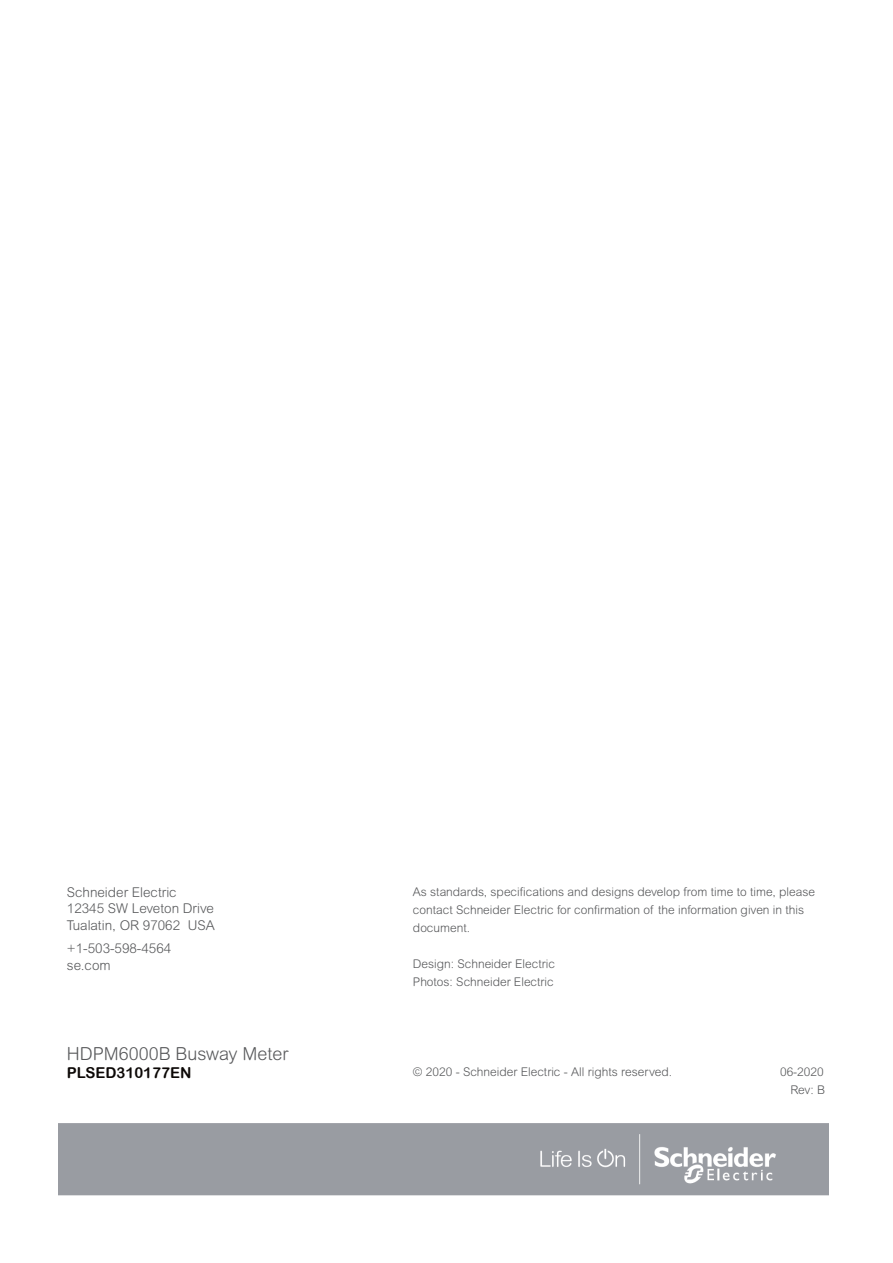
<style>
.page{position:relative;width:893px;height:1263px;background:#fff}
.page>*{position:absolute;margin:0;border:0;box-sizing:border-box;transform-origin:0 0}
.t1{font:300 18px "Arial Rounded MT Std";color:#57585a}
.t2{font:15px "Arial Rounded MT Bold";color:#0c0806}
.t3{font:300 13.5px/16.5px "Arial Rounded MT Std";color:#57585a}
.t4{font:300 12px/18px "Arial Rounded MT Std";color:#57585a}
</style>
<div class="page">
<img style="left:59px;top:1123px;width:769px;height:73px">
<p class="t3" style="left:67px;top:884px;width:149px">Schneider Electric<br>12345 SW Leveton Drive<br>Tualatin, OR 97062 USA</p>
<p class="t3" style="left:67px;top:940px;width:106px">+1-503-598-4564 se.com</p>
<h1 class="t1" style="left:67px;top:1043px;width:223px">HDPM6000B Busway Meter</h1>
<p class="t2" style="left:67px;top:1063px;width:126px">PLSED310177EN</p>
<p class="t4" style="left:413px;top:883px;width:404px">As standards, specifications and designs develop from time to time, please contact Schneider Electric for confirmation of the information given in this document.</p>
<p class="t4" style="left:413px;top:955px;width:144px">Design: Schneider Electric<br>Photos: Schneider Electric</p>
<p class="t4" style="left:413px;top:1063px;width:261px">© 2020 - Schneider Electric - All rights reserved.</p>
<p class="t4" style="left:780px;top:1063px;width:47px;text-align:right">06-2020<br>Rev: B</p>
</div>
